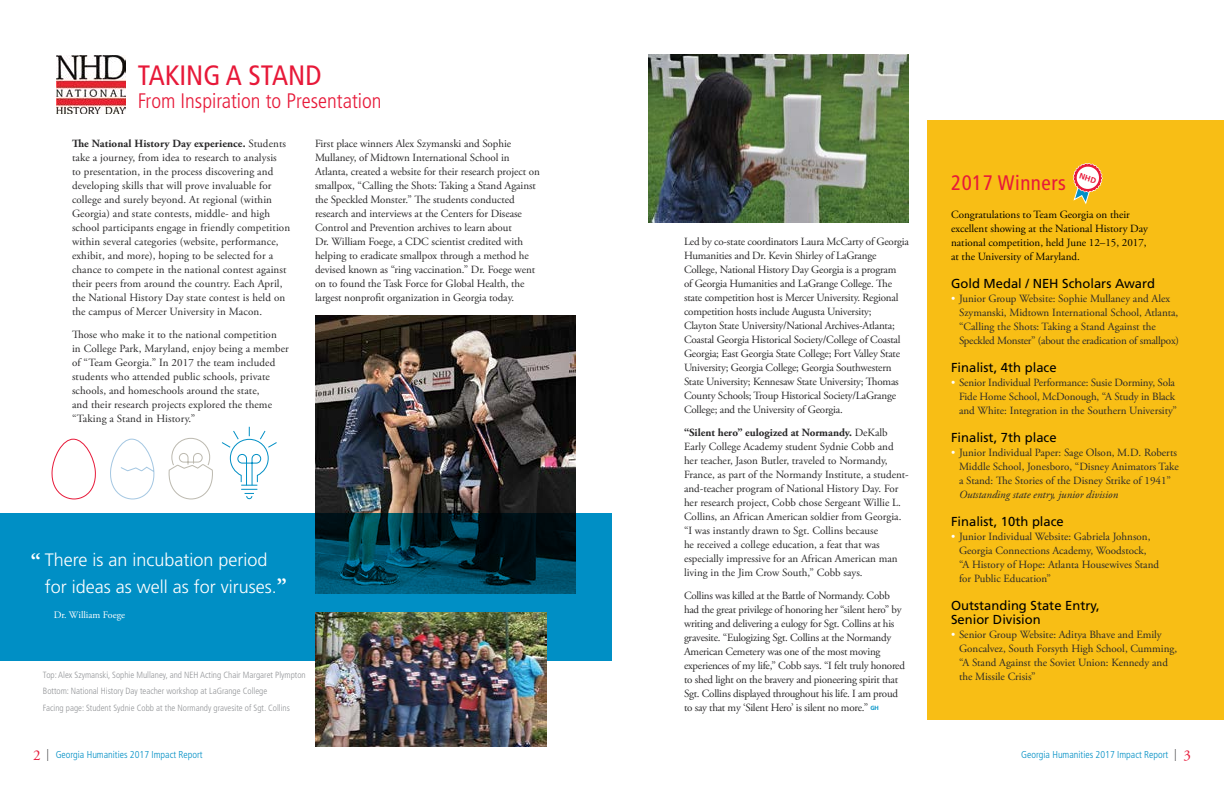
<style>
.page{position:relative;width:1224px;height:792px;background:#fff}
.page>*{position:absolute;margin:0;border:0;box-sizing:border-box;transform-origin:0 0}
.t1{font:condensed 28px "Frutiger";color:#e71939}
.t2{font:300 condensed 21px "Frutiger";color:#e71939}
.t3{font:condensed 21px "Frutiger";letter-spacing:.025em;color:#e71939}
.t4{font:700 21px "Adobe Garamond Pro";color:#fff}
.t5{font:300 18px/27px "Frutiger";color:#fff}
.t6{font:13px/14px "Frutiger";color:#000}
.t7{font:11px/14px "Adobe Garamond Pro";letter-spacing:-.005em;color:#292829}
.t8{font:11px/14px "Adobe Garamond Pro";letter-spacing:-.025em;color:#292829}
.t9{font:11px/14px "Adobe Garamond Pro";color:#000}
.t10{font:italic 11px "Adobe Garamond Pro";color:#292829}
.t11{font:300 condensed 10px "Frutiger";color:#008fc5}
.t12{font:10px "Adobe Garamond Pro";color:#fff}
.t13{font:300 condensed 9px/16.8px "Frutiger";color:#939598}
.s1{font-weight:700}
.s2{font-family:"Adobe Garamond Pro";font-weight:700;font-size:21px}
.s3{font-family:"Frutiger";font-weight:700;font-size:6px;color:#0093c7}
.s4{color:#fff}
.s5{font-family:"Adobe Garamond Pro";font-weight:400;font-stretch:normal;font-size:15px;color:#e71939}
.s6{font-size:12px;color:#414042}
</style>
<div class="page">
<div style="left:927px;top:120px;width:297px;height:600px;background:#f8be15"></div>
<img style="left:315px;top:315px;width:261px;height:199px">
<svg style="left:0;top:514px;width:612px;height:147px;fill:#008fc5"></svg>
<img style="left:56px;top:55px;width:70px;height:58px">
<img style="left:315px;top:612px;width:232px;height:135px">
<svg style="left:110px;top:438px;width:45px;height:62px"></svg>
<svg style="left:51px;top:438px;width:45px;height:62px"></svg>
<svg style="left:221px;top:426px;width:56px;height:74px"></svg>
<svg style="left:168px;top:437px;width:45px;height:63px"></svg>
<img style="left:649px;top:54px;width:260px;height:168px">
<svg style="left:1073px;top:162px;width:30px;height:43px"></svg>
<h1 class="t1" style="left:138px;top:59px;width:185px">TAKING A STAND</h1>
<h2 class="t2" style="left:138px;top:89px;width:245px">From Inspiration to Presentation</h2>
<p class="t7" style="left:72px;top:137px;width:220px"><span class="s1">The National History Day experience.</span> Students take a journey, from idea to research to analysis<br>to presentation, in the process discovering and developing skills that will prove invaluable for college and surely beyond. At regional (within Georgia) and state contests, middle- and high school participants engage in friendly competition within several categories (website, performance, exhibit, and more), hoping to be selected for a chance to compete in the national contest against their peers from around the country. Each April, the National History Day state contest is held on the campus of Mercer University in Macon.</p>
<p class="t7" style="left:72px;top:328px;width:218px">Those who make it to the national competition<br>in College Park, Maryland, enjoy being a member of “Team Georgia.” In 2017 the team included students who attended public schools, private schools, and homeschools around the state,<br>and their research projects explored the theme “Taking a Stand in History.”</p>
<p class="t7" style="left:315px;top:137px;width:226px">First place winners Alex Szymanski and Sophie Mullaney, of Midtown International School in Atlanta, created a website for their research project on smallpox, “Calling the Shots: Taking a Stand Against the Speckled Monster.” The students conducted research and interviews at the Centers for Disease Control and Prevention archives to learn about<br>Dr. William Foege, a CDC scientist credited with helping to eradicate smallpox through a method he devised known as “ring vaccination.” Dr. Foege went on to found the Task Force for Global Health, the largest nonprofit organization in Georgia today.</p>
<h2 class="t4" style="left:31px;top:549px;width:11px">“</h2>
<h3 class="t5" style="left:45px;top:547px;width:243px">There is an incubation period for ideas as well as for viruses.<span class="s2">”</span></h3>
<p class="t12" style="left:54px;top:609px;width:73px">Dr. William Foege</p>
<p class="t13" style="left:43px;top:666px;width:264px">Top: Alex Szymanski, Sophie Mullaney, and NEH Acting Chair Margaret Plympton<br>Bottom: National History Day teacher workshop at LaGrange College<br>Facing page: Student Sydnie Cobb at the Normandy gravesite of Sgt. Collins</p>
<p class="t7" style="left:684px;top:235px;width:226px">Led by co-state coordinators Laura McCarty of Georgia Humanities and Dr. Kevin Shirley of LaGrange College, National History Day Georgia is a program<br>of Georgia Humanities and LaGrange College. The state competition host is Mercer University. Regional competition hosts include Augusta University;<br>Clayton State University/National Archives-Atlanta; Coastal Georgia Historical Society/College of Coastal Georgia; East Georgia State College; Fort Valley State University; Georgia College; Georgia Southwestern State University; Kennesaw State University; Thomas County Schools; Troup Historical Society/LaGrange College; and the University of Georgia.</p>
<p class="t7" style="left:684px;top:426px;width:226px"><span class="s1">“Silent hero” eulogized at Normandy.</span> DeKalb Early College Academy student Sydnie Cobb and her teacher, Jason Butler, traveled to Normandy, France, as part of the Normandy Institute, a student&shy;and-teacher program of National History Day. For her research project, Cobb chose Sergeant Willie L.<br>Collins, an African American soldier from Georgia. “I was instantly drawn to Sgt. Collins because<br>he received a college education, a feat that was especially impressive for an African American man living in the Jim Crow South,” Cobb says.</p>
<p class="t8" style="left:684px;top:589px;width:223px">Collins was killed at the Battle of Normandy. Cobb had the great privilege of honoring her “silent hero” by writing and delivering a eulogy for Sgt. Collins at his gravesite. “Eulogizing Sgt. Collins at the Normandy American Cemetery was one of the most moving experiences of my life,” Cobb says. “I felt truly honored to shed light on the bravery and pioneering spirit that Sgt. Collins displayed throughout his life. I am proud to say that my ‘Silent Hero’ is silent no more.” <span class="s3">GH</span></p>
<h2 class="t3" style="left:951px;top:170px;width:116px">2017 Winners</h2>
<p class="t9" style="left:951px;top:208px;width:199px">Congratulations to Team Georgia on their excellent showing at the National History Day national competition, held June 12–15, 2017, at the University of Maryland.</p>
<p class="t6" style="left:951px;top:276px;width:206px">Gold Medal / NEH Scholars Award</p>
<p class="t7" style="left:959px;top:292px;width:221px;text-indent:-8px"><span class="s4">•</span> Junior Group Website: Sophie Mullaney and Alex Szymanski, Midtown International School, Atlanta, “Calling the Shots: Taking a Stand Against the Speckled Monster” (about the eradication of smallpox)</p>
<p class="t6" style="left:951px;top:360px;width:107px">Finalist, 4th place</p>
<p class="t7" style="left:959px;top:376px;width:219px;text-indent:-8px"><span class="s4">•</span> Senior Individual Performance: Susie Dorminy, Sola<br>Fide Home School, McDonough, “A Study in Black and White: Integration in the Southern University”</p>
<p class="t6" style="left:951px;top:430px;width:107px">Finalist, 7th place</p>
<p class="t7" style="left:959px;top:446px;width:221px;text-indent:-8px"><span class="s4">•</span> Junior Individual Paper: Sage Olson, M.D. Roberts<br>Middle School, Jonesboro, “Disney Animators Take a Stand: The Stories of the Disney Strike of 1941”</p>
<p class="t10" style="left:959px;top:488px;width:161px">Outstanding state entry, junior division</p>
<p class="t6" style="left:951px;top:514px;width:114px">Finalist, 10th place</p>
<p class="t7" style="left:959px;top:530px;width:202px;text-indent:-8px"><span class="s4">•</span> Junior Individual Website: Gabriela Johnson, Georgia Connections Academy, Woodstock, “A History of Hope: Atlanta Housewives Stand for Public Education”</p>
<p class="t6" style="left:951px;top:598px;width:150px">Outstanding State Entry,<br>Senior Division</p>
<p class="t7" style="left:959px;top:628px;width:220px;text-indent:-8px"><span class="s4">•</span> Senior Group Website: Aditya Bhave and Emily Goncalvez, South Forsyth High School, Cumming, “A Stand Against the Soviet Union: Kennedy and the Missile Crisis”</p>
<p class="t11" style="left:33px;top:749px;width:171px"><span class="s5">2</span> <span class="s6">|</span> Georgia Humanities 2017 Impact Report</p>
<p class="t11" style="left:1021px;top:749px;width:171px">Georgia Humanities 2017 Impact Report <span class="s6">|</span> <span class="s5">3</span></p>
</div>
